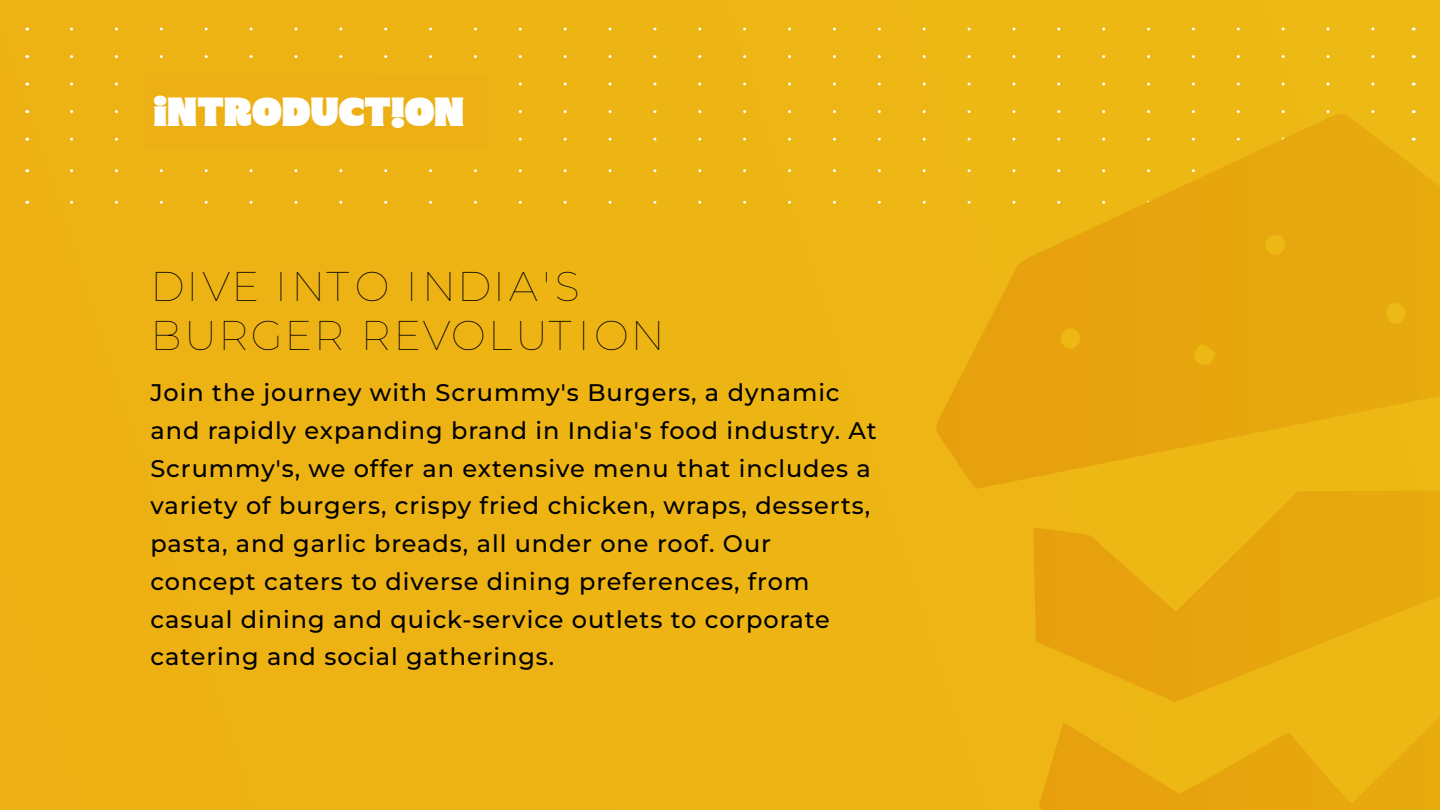
<style>
.page{position:relative;width:1440px;height:810px;background:#edb414}
.page>*{position:absolute;margin:0;border:0;box-sizing:border-box;transform-origin:0 0}
.t1{font:900 41.55px/48.8px "Montserrat";letter-spacing:.04em;color:#000}
.t2{font:40.5px "Social Circle";letter-spacing:.035em;color:#fff}
.t3{font:500 24px/37.8px "Montserrat";letter-spacing:.04em;color:#000}
</style>
<div class="page">
<svg style="left:72px;top:28px;width:1303px;height:3px"></svg>
<svg style="left:72px;top:55px;width:1303px;height:3px"></svg>
<svg style="left:72px;top:83px;width:1303px;height:3px"></svg>
<svg style="left:72px;top:110px;width:1303px;height:3px"></svg>
<svg style="left:72px;top:138px;width:854px;height:3px"></svg>
<svg style="left:72px;top:169px;width:854px;height:3px"></svg>
<svg style="left:72px;top:201px;width:854px;height:3px"></svg>
<div style="left:144px;top:74px;width:345px;height:74px;background:#edb014"></div>
<svg style="left:1039px;top:723px;width:386px;height:87px"></svg>
<svg style="left:1033px;top:491px;width:355px;height:211px"></svg>
<svg style="left:936px;top:114px;width:480px;height:375px"></svg>
<h2 class="t2" style="left:154px;top:87px;width:311px">Introduction</h2>
<h1 class="t1" style="left:150px;top:260px;width:515px">DIVE INTO INDIA'S<br>BURGER REVOLUTION</h1>
<p class="t3" style="left:150px;top:373px;width:728px">Join the journey with Scrummy's Burgers, a dynamic and rapidly expanding brand in India's food industry. At Scrummy's, we offer an extensive menu that includes a variety of burgers, crispy fried chicken, wraps, desserts, pasta, and garlic breads, all under one roof. Our concept caters to diverse dining preferences, from casual dining and quick-service outlets to corporate catering and social gatherings.</p>
</div>
